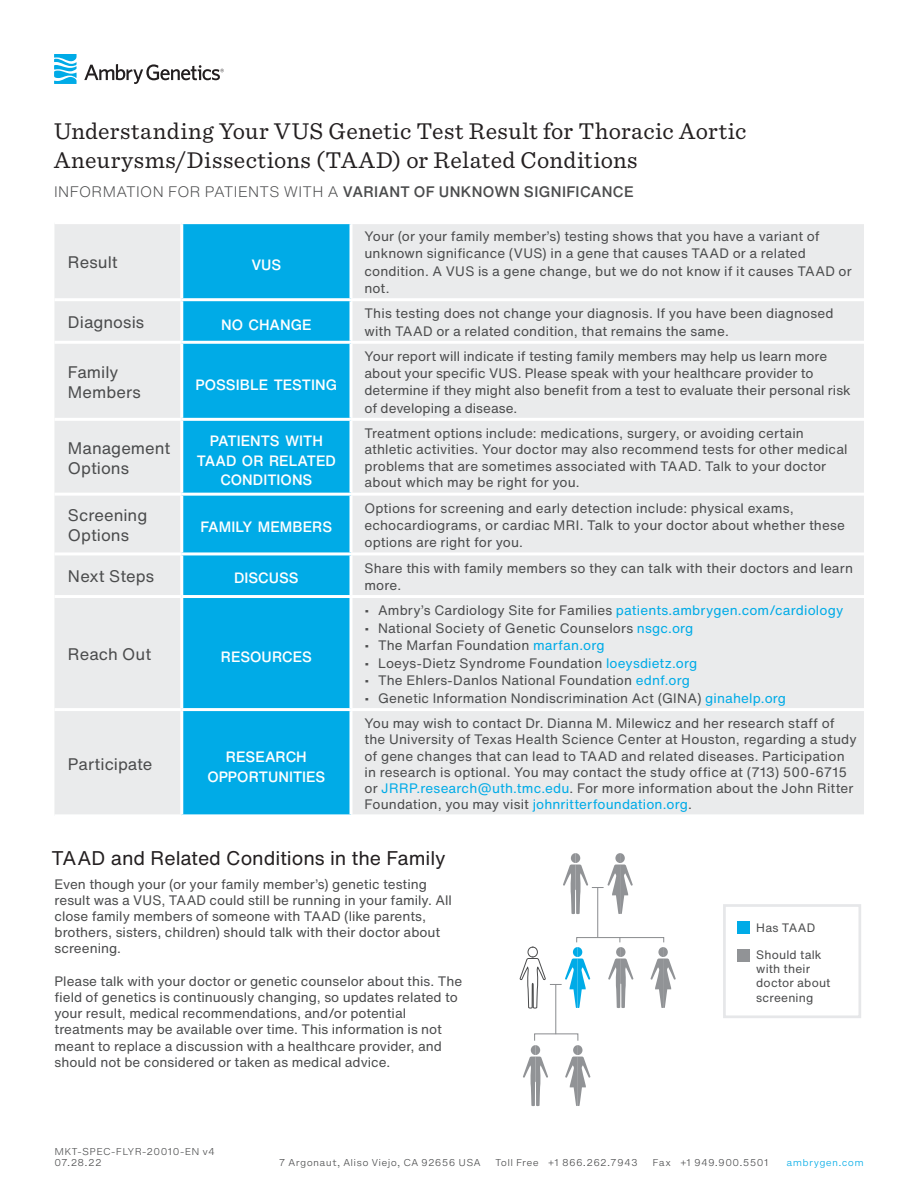
<style>
.page{position:relative;width:918px;height:1188px;background:#fff}
.page>*{position:absolute;margin:0;border:0;box-sizing:border-box;transform-origin:0 0}
.Titles{font:24px/28.8px "Sentinel";letter-spacing:.02em;color:#231f20}
.Black_all_caps_subhe{font:19.5px "Helvetica Now Text";letter-spacing:-.005em;color:#231f20}
.Black_all_caps_subhe-2{font:16.5px/19.8px "Helvetica Now Text";color:#4b4c4d}
.t1{font:500 15px "Helvetica Now Text";letter-spacing:.025em;color:#4b4c4d}
.t2{font:500 14.7px/19.5px "Helvetica Now Text";color:#fff;text-align:center}
.Bullet_copy{font:13.5px/16.2px "Helvetica Now Text";letter-spacing:.01em;color:#4b4c4d}
.Body_Copy{font:13.5px/17.2px "Helvetica Now Text";letter-spacing:.01em;color:#4b4c4d}
.Section_text{font:13.5px/16.2px "Helvetica Now Text";color:#4b4c4d}
.Main_table_copy{font:12px/14.4px "Helvetica Now Text";letter-spacing:.015em;color:#4b4c4d}
.t3{font:300 9px "Helvetica Now Micro";letter-spacing:.03em;color:#4b4c4d}
.t4{font:300 9px "Helvetica Now Micro";letter-spacing:.03em;color:#00abe7}
.s1{font-weight:300}
.s2{color:#00abe7}
</style>
<div class="page">
<div style="left:54px;top:224px;width:810px;height:590px;background:#eaebec"></div>
<div style="left:183px;top:224px;width:166px;height:590px;background:#00abe7"></div>
<hr style="left:54px;top:298px;width:128px;height:3px;background:#fff">
<hr style="left:54px;top:341px;width:128px;height:3px;background:#fff">
<hr style="left:54px;top:418px;width:128px;height:3px;background:#fff">
<hr style="left:54px;top:493px;width:128px;height:3px;background:#fff">
<hr style="left:54px;top:552px;width:128px;height:3px;background:#fff">
<hr style="left:54px;top:595px;width:128px;height:3px;background:#fff">
<hr style="left:54px;top:708px;width:128px;height:3px;background:#fff">
<hr style="left:351px;top:298px;width:513px;height:3px;background:#fff">
<hr style="left:351px;top:341px;width:513px;height:3px;background:#fff">
<hr style="left:351px;top:418px;width:513px;height:3px;background:#fff">
<hr style="left:351px;top:493px;width:513px;height:3px;background:#fff">
<hr style="left:351px;top:552px;width:513px;height:3px;background:#fff">
<hr style="left:351px;top:595px;width:513px;height:3px;background:#fff">
<hr style="left:351px;top:708px;width:513px;height:3px;background:#fff">
<hr style="left:180px;top:224px;width:3px;height:74px;background:#fff">
<svg style="left:349px;top:224px;width:4px;height:74px"></svg>
<hr style="left:182px;top:298px;width:169px;height:3px;background:#fff">
<hr style="left:180px;top:301px;width:3px;height:40px;background:#fff">
<svg style="left:349px;top:301px;width:4px;height:40px"></svg>
<hr style="left:182px;top:341px;width:169px;height:3px;background:#fff">
<hr style="left:180px;top:344px;width:3px;height:74px;background:#fff">
<svg style="left:349px;top:344px;width:4px;height:74px"></svg>
<hr style="left:182px;top:418px;width:169px;height:3px;background:#fff">
<hr style="left:180px;top:421px;width:3px;height:72px;background:#fff">
<svg style="left:349px;top:421px;width:4px;height:72px"></svg>
<hr style="left:182px;top:493px;width:169px;height:3px;background:#fff">
<hr style="left:180px;top:496px;width:3px;height:56px;background:#fff">
<svg style="left:349px;top:496px;width:4px;height:56px"></svg>
<hr style="left:182px;top:552px;width:169px;height:3px;background:#fff">
<hr style="left:180px;top:555px;width:3px;height:40px;background:#fff">
<svg style="left:349px;top:555px;width:4px;height:40px"></svg>
<hr style="left:182px;top:595px;width:169px;height:3px;background:#fff">
<hr style="left:180px;top:598px;width:3px;height:110px;background:#fff">
<svg style="left:349px;top:598px;width:4px;height:110px"></svg>
<hr style="left:182px;top:708px;width:169px;height:3px;background:#fff">
<hr style="left:180px;top:711px;width:3px;height:103px;background:#fff">
<svg style="left:349px;top:711px;width:4px;height:103px"></svg>
<div style="left:723px;top:904px;width:138px;height:114px;border:3px solid #e6e7e9"></div>
<div style="left:737px;top:921px;width:12px;height:12px;background:#00abe7"></div>
<div style="left:737px;top:949px;width:13px;height:12px;background:#919396"></div>
<hr style="left:597px;top:887px;width:1px;height:50px;background:#898b8e">
<hr style="left:555px;top:984px;width:1px;height:50px;background:#898b8e">
<svg style="left:563px;top:853px;width:70px;height:61px"></svg>
<svg style="left:519px;top:937px;width:157px;height:71px"></svg>
<svg style="left:523px;top:1033px;width:68px;height:73px"></svg>
<svg style="left:54px;top:54px;width:23px;height:30px"></svg>
<svg style="left:84px;top:64px;width:140px;height:20px"></svg>
<p class="Titles" style="left:54px;top:115px;width:694px">Understanding Your VUS Genetic Test Result for Thoracic Aortic<br>Aneurysms/Dissections (TAAD) or Related Conditions</p>
<p class="t1" style="left:54px;top:181px;width:581px"><span class="s1">INFORMATION FOR PATIENTS WITH A</span> VARIANT OF UNKNOWN SIGNIFICANCE</p>
<p class="Black_all_caps_subhe-2" style="left:68px;top:252px;width:51px">Result</p>
<p class="t2" style="left:251px;top:255px;width:31px">VUS</p>
<p class="Body_Copy" style="left:365px;top:227px;width:489px">Your (or your family member’s) testing shows that you have a variant of unknown significance (VUS) in a gene that causes TAAD or a related condition. A VUS is a gene change, but we do not know if it causes TAAD or not.</p>
<p class="Black_all_caps_subhe-2" style="left:68px;top:312px;width:78px">Diagnosis</p>
<p class="t2" style="left:221px;top:315px;width:92px">NO CHANGE</p>
<p class="Body_Copy" style="left:365px;top:304px;width:471px">This testing does not change your diagnosis. If you have been diagnosed with TAAD or a related condition, that remains the same.</p>
<p class="Black_all_caps_subhe-2" style="left:68px;top:362px;width:74px">Family<br>Members</p>
<p class="Body_Copy" style="left:365px;top:347px;width:488px">Your report will indicate if testing family members may help us learn more about your specific VUS. Please speak with your healthcare provider to determine if they might also benefit from a test to evaluate their personal risk of developing a disease.</p>
<p class="t2" style="left:196px;top:375px;width:143px">POSSIBLE TESTING</p>
<p class="Black_all_caps_subhe-2" style="left:68px;top:438px;width:104px">Management<br>Options</p>
<p class="t2" style="left:197px;top:431px;width:141px">PATIENTS WITH<br>TAAD OR RELATED<br>CONDITIONS</p>
<p class="Bullet_copy" style="left:365px;top:424px;width:485px">Treatment options include: medications, surgery, or avoiding certain athletic activities. Your doctor may also recommend tests for other medical problems that are sometimes associated with TAAD. Talk to your doctor about which may be right for you.</p>
<p class="Black_all_caps_subhe-2" style="left:68px;top:505px;width:81px">Screening<br>Options</p>
<p class="t2" style="left:200px;top:516px;width:133px">FAMILY MEMBERS</p>
<p class="Body_Copy" style="left:365px;top:499px;width:482px">Options for screening and early detection include: physical exams, echocardiograms, or cardiac MRI. Talk to your doctor about whether these options are right for you.</p>
<p class="Black_all_caps_subhe-2" style="left:68px;top:566px;width:88px">Next Steps</p>
<p class="t2" style="left:234px;top:568px;width:66px">DISCUSS</p>
<p class="Body_Copy" style="left:365px;top:559px;width:490px">Share this with family members so they can talk with their doctors and learn more.</p>
<p class="Black_all_caps_subhe-2" style="left:68px;top:644px;width:85px">Reach Out</p>
<p class="t2" style="left:221px;top:647px;width:92px">RESOURCES</p>
<p class="Bullet_copy" style="left:365px;top:602px;width:480px">• Ambry’s Cardiology Site for Families <span class="s2">patients.ambrygen.com/cardiology</span></p>
<p class="Bullet_copy" style="left:365px;top:619px;width:330px">• National Society of Genetic Counselors <span class="s2">nsgc.org</span></p>
<p class="Bullet_copy" style="left:365px;top:637px;width:242px">• The Marfan Foundation <span class="s2">marfan.org</span></p>
<p class="Bullet_copy" style="left:365px;top:654px;width:334px">• Loeys-Dietz Syndrome Foundation <span class="s2">loeysdietz.org</span></p>
<p class="Bullet_copy" style="left:365px;top:672px;width:327px">• The Ehlers-Danlos National Foundation <span class="s2">ednf.org</span></p>
<p class="Bullet_copy" style="left:365px;top:690px;width:423px">• Genetic Information Nondiscrimination Act (GINA) <span class="s2">ginahelp.org</span></p>
<p class="Bullet_copy" style="left:365px;top:715px;width:494px">You may wish to contact Dr. Dianna M. Milewicz and her research staff of the University of Texas Health Science Center at Houston, regarding a study of gene changes that can lead to TAAD and related diseases. Participation in research is optional. You may contact the study office at (713) 500-6715 or <span class="s2">JRRP.research@uth.tmc.edu</span>. For more information about the John Ritter Foundation, you may visit <span class="s2">johnritterfoundation.org</span>.</p>
<p class="Black_all_caps_subhe" style="left:52px;top:844px;width:396px">TAAD and Related Conditions in the Family</p>
<p class="Section_text" style="left:55px;top:875px;width:399px">Even though your (or your family member’s) genetic testing result was a VUS, TAAD could still be running in your family. All close family members of someone with TAAD (like parents, brothers, sisters, children) should talk with their doctor about screening.</p>
<p class="Section_text" style="left:55px;top:973px;width:409px">Please talk with your doctor or genetic counselor about this. The field of genetics is continuously changing, so updates related to your result, medical recommendations, and/or potential treatments may be available over time. This information is not meant to replace a discussion with a healthcare provider, and should not be considered or taken as medical advice.</p>
<p class="Black_all_caps_subhe-2" style="left:68px;top:754px;width:86px">Participate</p>
<p class="t2" style="left:207px;top:747px;width:120px">RESEARCH<br>OPPORTUNITIES</p>
<p class="Main_table_copy" style="left:756px;top:920px;width:61px">Has TAAD</p>
<p class="Main_table_copy" style="left:756px;top:947px;width:76px">Should talk with their doctor about screening</p>
<p class="t3" style="left:54px;top:1145px;width:162px">MKT-SPEC-FLYR-20010-EN v4</p>
<p class="t3" style="left:54px;top:1156px;width:49px">07.28.22</p>
<p class="t3" style="left:279px;top:1156px;width:203px">7 Argonaut, Aliso Viejo, CA 92656 USA</p>
<p class="t3" style="left:495px;top:1156px;width:144px">Toll Free +1 866.262.7943</p>
<p class="t3" style="left:653px;top:1156px;width:118px">Fax +1 949.900.5501</p>
<p class="t4" style="left:787px;top:1156px;width:79px">ambrygen.com</p>
</div>
